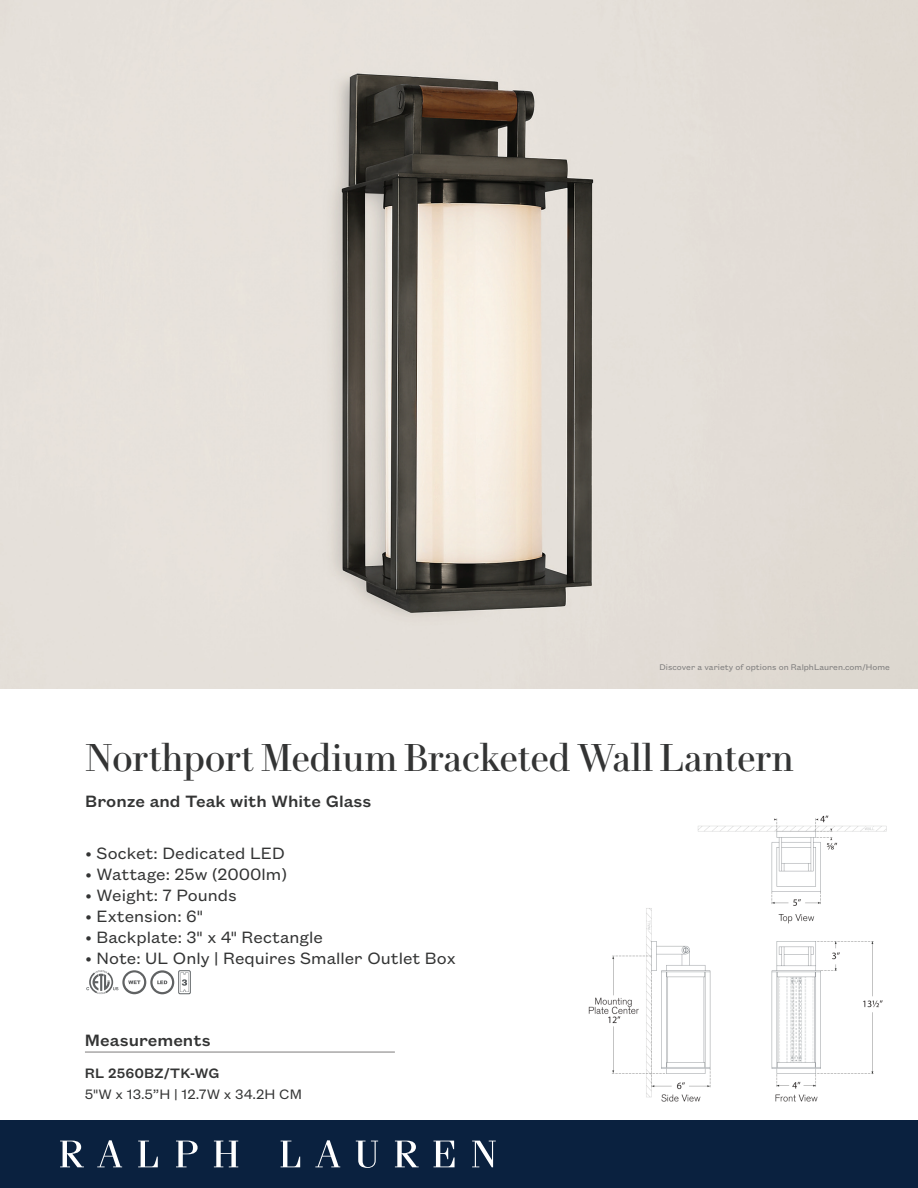
<style>
.page{position:relative;width:918px;height:1188px;background:#fff}
.page>*{position:absolute;margin:0;border:0;box-sizing:border-box;transform-origin:0 0}
.t1{font:37.5px "Le Jeune Deck";letter-spacing:-.005em;color:#333434}
.t2{font:18px "Founders Grotesk Text";color:#333434}
.t3{font:500 18px "Founders Grotesk Text";color:#333434}
.t4{font:15px "Founders Grotesk Text";color:#333434}
.t5{font:500 15px "Founders Grotesk Text";color:#333434}
.t6{font:9px "Founders Grotesk Text";color:#7d7c7c}
</style>
<div class="page">
<img style="left:0;top:0;width:918px;height:688px">
<div style="left:0;top:1120px;width:918px;height:68px;background:#0a213f"></div>
<svg style="left:60px;top:1141px;width:24px;height:26px"></svg>
<svg style="left:97px;top:1140px;width:25px;height:27px"></svg>
<svg style="left:138px;top:1141px;width:20px;height:26px"></svg>
<svg style="left:176px;top:1141px;width:22px;height:26px"></svg>
<svg style="left:214px;top:1141px;width:24px;height:26px"></svg>
<svg style="left:281px;top:1141px;width:19px;height:26px"></svg>
<svg style="left:315px;top:1140px;width:25px;height:27px"></svg>
<svg style="left:356px;top:1141px;width:22px;height:27px"></svg>
<svg style="left:395px;top:1141px;width:24px;height:26px"></svg>
<svg style="left:434px;top:1141px;width:21px;height:26px"></svg>
<svg style="left:472px;top:1141px;width:24px;height:26px"></svg>
<hr style="left:85px;top:1052px;width:310px;height:1px;background:#7d7c7c">
<svg style="left:86px;top:970px;width:105px;height:24px"></svg>
<img style="left:589px;top:815px;width:298px;height:287px">
<p class="t6" style="left:659px;top:661px;width:232px">Discover a variety of options on RalphLauren.com/Home</p>
<h1 class="t1" style="left:85px;top:730px;width:710px">Northport Medium Bracketed Wall Lantern</h1>
<p class="t3" style="left:85px;top:789px;width:288px">Bronze and Teak with White Glass</p>
<p class="t2" style="left:86px;top:841px;width:201px">• Socket: Dedicated LED</p>
<p class="t2" style="left:86px;top:862px;width:203px">• Wattage: 25w (2000lm)</p>
<p class="t2" style="left:86px;top:883px;width:153px">• Weight: 7 Pounds</p>
<p class="t2" style="left:86px;top:904px;width:119px">• Extension: 6"</p>
<p class="t2" style="left:86px;top:925px;width:239px">• Backplate: 3" x 4" Rectangle</p>
<p class="t2" style="left:86px;top:946px;width:372px">• Note: UL Only | Requires Smaller Outlet Box</p>
<p class="t3" style="left:85px;top:1028px;width:127px">Measurements</p>
<p class="t5" style="left:85px;top:1063px;width:136px">RL 2560BZ/TK-WG</p>
<p class="t4" style="left:85px;top:1084px;width:218px">5"W x 13.5”H | 12.7W x 34.2H CM</p>
</div>
